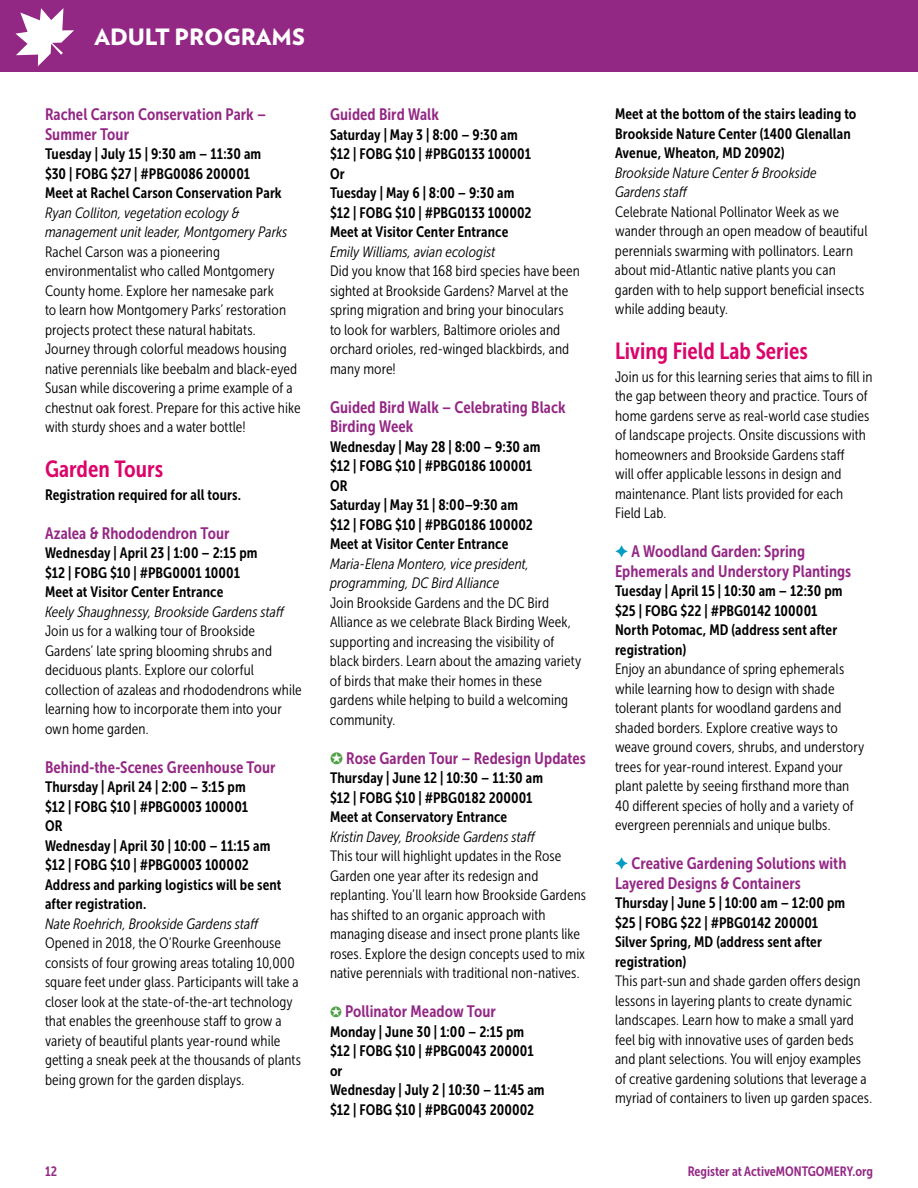
<style>
.page{position:relative;width:918px;height:1188px;background:#fff}
.page>*{position:absolute;margin:0;border:0;box-sizing:border-box;transform-origin:0 0}
.t1{font:23.25px "Museo Sans Cond 700";color:#db046a}
.t2{font:900 22.5px "Verlag";color:#fff}
.t3{font:16.5px/19.5px "Museo Sans Cond 700";letter-spacing:.005em;color:#932784}
.t4{font:15px/19.5px "Museo Sans Cond 300";letter-spacing:.005em;color:#000}
.t5{font:15px/19.5px "Museo Sans Cond 700";letter-spacing:.005em;color:#000}
.t6{font:italic 15px/19.5px "Museo Sans Cond 300";letter-spacing:.005em;color:#000}
.t7{font:13.5px "Museo Sans Cond 700";color:#932784}
.s1{font-style:italic}
.s2{color:#50a046}
.s3{color:#009bc3}
</style>
<div class="page">
<div style="left:0;top:0;width:918px;height:72px;background:#932784"></div>
<svg style="left:15px;top:8px;width:59px;height:58px"></svg>
<h2 class="t2" style="left:94px;top:18px;width:212px">ADULT PROGRAMS</h2>
<p class="t3" style="left:45px;top:105px;width:223px">Rachel Carson Conservation Park –<br>Summer Tour</p>
<p class="t5" style="left:45px;top:144px;width:238px">Tuesday | July 15 | 9:30 am – 11:30 am $30 | FOBG $27 | #PBG0086 200001<br>Meet at Rachel Carson Conservation Park</p>
<p class="t6" style="left:45px;top:203px;width:244px">Ryan Colliton, vegetation ecology &amp; management unit leader, Montgomery Parks</p>
<p class="t4" style="left:45px;top:242px;width:257px">Rachel Carson was a pioneering environmentalist who called Montgomery County home. Explore her namesake park<br>to learn how Montgomery Parks’ restoration projects protect these natural habitats.<br>Journey through colorful meadows housing native perennials like beebalm and black-eyed Susan while discovering a prime example of a chestnut oak forest. Prepare for this active hike with sturdy shoes and a water bottle!</p>
<h3 class="t1" style="left:45px;top:456px;width:120px">Garden Tours</h3>
<p class="t5" style="left:45px;top:485px;width:198px">Registration required for all tours.</p>
<p class="t3" style="left:45px;top:523px;width:186px">Azalea &amp; Rhododendron Tour</p>
<p class="t5" style="left:45px;top:543px;width:214px">Wednesday | April 23 | 1:00 – 2:15 pm $12 | FOBG $10 | #PBG0001 10001</p>
<p class="t5" style="left:45px;top:582px;width:180px">Meet at Visitor Center Entrance</p>
<p class="t4" style="left:45px;top:602px;width:258px"><span class="s1">Keely Shaughnessy, Brookside Gardens staff </span>Join us for a walking tour of Brookside Gardens’ late spring blooming shrubs and deciduous plants. Explore our colorful collection of azaleas and rhododendrons while learning how to incorporate them into your own home garden.</p>
<p class="t3" style="left:45px;top:757px;width:232px">Behind-the-Scenes Greenhouse Tour</p>
<p class="t5" style="left:45px;top:777px;width:202px">Thursday | April 24 | 2:00 – 3:15 pm</p>
<p class="t5" style="left:45px;top:797px;width:205px">$12 | FOBG $10 | #PBG0003 100001</p>
<p class="t5" style="left:45px;top:816px;width:19px">OR</p>
<p class="t5" style="left:45px;top:836px;width:227px">Wednesday | April 30 | 10:00 – 11:15 am</p>
<p class="t5" style="left:45px;top:855px;width:205px">$12 | FOBG $10 | #PBG0003 100002</p>
<p class="t5" style="left:45px;top:875px;width:238px">Address and parking logistics will be sent after registration.</p>
<p class="t6" style="left:45px;top:914px;width:216px">Nate Roehrich, Brookside Gardens staff</p>
<p class="t4" style="left:45px;top:934px;width:258px">Opened in 2018, the O’Rourke Greenhouse consists of four growing areas totaling 10,000 square feet under glass. Participants will take a closer look at the state-of-the-art technology that enables the greenhouse staff to grow a variety of beautiful plants year-round while getting a sneak peek at the thousands of plants being grown for the garden displays.</p>
<p class="t3" style="left:330px;top:105px;width:110px">Guided Bird Walk</p>
<p class="t5" style="left:330px;top:125px;width:189px">Saturday | May 3 | 8:00 – 9:30 am</p>
<p class="t5" style="left:330px;top:144px;width:203px">$12 | FOBG $10 | #PBG0133 100001</p>
<p class="t5" style="left:330px;top:164px;width:16px">Or</p>
<p class="t5" style="left:330px;top:183px;width:186px">Tuesday | May 6 | 8:00 – 9:30 am</p>
<p class="t5" style="left:330px;top:203px;width:203px">$12 | FOBG $10 | #PBG0133 100002</p>
<p class="t5" style="left:330px;top:222px;width:180px">Meet at Visitor Center Entrance</p>
<p class="t6" style="left:330px;top:242px;width:167px">Emily Williams, avian ecologist</p>
<p class="t4" style="left:330px;top:262px;width:251px">Did you know that 168 bird species have been sighted at Brookside Gardens? Marvel at the spring migration and bring your binoculars<br>to look for warblers, Baltimore orioles and orchard orioles, red-winged blackbirds, and many more!</p>
<p class="t3" style="left:330px;top:397px;width:237px">Guided Bird Walk – Celebrating Black<br>Birding Week</p>
<p class="t5" style="left:330px;top:437px;width:212px">Wednesday | May 28 | 8:00 – 9:30 am</p>
<p class="t5" style="left:330px;top:456px;width:204px">$12 | FOBG $10 | #PBG0186 100001</p>
<p class="t5" style="left:330px;top:476px;width:19px">OR</p>
<p class="t5" style="left:330px;top:495px;width:190px">Saturday | May 31 | 8:00–9:30 am</p>
<p class="t5" style="left:330px;top:515px;width:204px">$12 | FOBG $10 | #PBG0186 100002</p>
<p class="t5" style="left:330px;top:534px;width:180px">Meet at Visitor Center Entrance</p>
<p class="t6" style="left:330px;top:554px;width:201px">Maria-Elena Montero, vice president, programming, DC Bird Alliance</p>
<p class="t4" style="left:330px;top:593px;width:253px">Join Brookside Gardens and the DC Bird Alliance as we celebrate Black Birding Week, supporting and increasing the visibility of black birders. Learn about the amazing variety of birds that make their homes in these gardens while helping to build a welcoming community.</p>
<p class="t3" style="left:330px;top:748px;width:257px"><span class="s2">✪</span> Rose Garden Tour – Redesign Updates</p>
<p class="t5" style="left:330px;top:768px;width:215px">Thursday | June 12 | 10:30 – 11:30 am</p>
<p class="t5" style="left:330px;top:788px;width:204px">$12 | FOBG $10 | #PBG0182 200001</p>
<p class="t5" style="left:330px;top:807px;width:179px">Meet at Conservatory Entrance</p>
<p class="t6" style="left:330px;top:827px;width:207px">Kristin Davey, Brookside Gardens staff</p>
<p class="t4" style="left:330px;top:847px;width:258px">This tour will highlight updates in the Rose Garden one year after its redesign and replanting. You’ll learn how Brookside Gardens has shifted to an organic approach with managing disease and insect prone plants like roses. Explore the design concepts used to mix native perennials with traditional non-natives.</p>
<p class="t3" style="left:330px;top:1002px;width:167px"><span class="s2">✪</span> Pollinator Meadow Tour</p>
<p class="t5" style="left:330px;top:1022px;width:196px">Monday | June 30 | 1:00 – 2:15 pm</p>
<p class="t5" style="left:330px;top:1041px;width:205px">$12 | FOBG $10 | #PBG0043 200001</p>
<p class="t5" style="left:330px;top:1061px;width:14px">or</p>
<p class="t5" style="left:330px;top:1080px;width:216px">Wednesday | July 2 | 10:30 – 11:45 am</p>
<p class="t5" style="left:330px;top:1100px;width:206px">$12 | FOBG $10 | #PBG0043 200002</p>
<p class="t5" style="left:615px;top:104px;width:243px">Meet at the bottom of the stairs leading to<br>Brookside Nature Center (1400 Glenallan<br>Avenue, Wheaton, MD 20902)</p>
<p class="t6" style="left:615px;top:163px;width:203px">Brookside Nature Center &amp; Brookside<br>Gardens staff</p>
<p class="t4" style="left:615px;top:202px;width:254px">Celebrate National Pollinator Week as we wander through an open meadow of beautiful perennials swarming with pollinators. Learn about mid-Atlantic native plants you can garden with to help support beneficial insects while adding beauty.</p>
<h3 class="t1" style="left:615px;top:338px;width:194px">Living Field Lab Series</h3>
<p class="t4" style="left:615px;top:367px;width:259px">Join us for this learning series that aims to fill in the gap between theory and practice. Tours of home gardens serve as real-world case studies of landscape projects. Onsite discussions with homeowners and Brookside Gardens staff<br>will offer applicable lessons in design and maintenance. Plant lists provided for each Field Lab.</p>
<p class="t3" style="left:615px;top:542px;width:192px"><span class="s3">✦</span> A Woodland Garden: Spring</p>
<p class="t3" style="left:615px;top:561px;width:238px">Ephemerals and Understory Plantings</p>
<p class="t5" style="left:615px;top:581px;width:229px">Tuesday | April 15 | 10:30 am – 12:30 pm</p>
<p class="t5" style="left:615px;top:601px;width:204px">$25 | FOBG $22 | #PBG0142 100001</p>
<p class="t5" style="left:615px;top:620px;width:224px">North Potomac, MD (address sent after registration)</p>
<p class="t4" style="left:615px;top:659px;width:251px">Enjoy an abundance of spring ephemerals while learning how to design with shade tolerant plants for woodland gardens and shaded borders. Explore creative ways to weave ground covers, shrubs, and understory trees for year-round interest. Expand your plant palette by seeing firsthand more than 40 different species of holly and a variety of evergreen perennials and unique bulbs.</p>
<p class="t3" style="left:615px;top:854px;width:233px"><span class="s3">✦</span> Creative Gardening Solutions with</p>
<p class="t3" style="left:615px;top:873px;width:187px">Layered Designs &amp; Containers</p>
<p class="t5" style="left:615px;top:893px;width:232px">Thursday | June 5 | 10:00 am – 12:00 pm</p>
<p class="t5" style="left:615px;top:913px;width:205px">$25 | FOBG $22 | #PBG0142 200001</p>
<p class="t5" style="left:615px;top:932px;width:209px">Silver Spring, MD (address sent after registration)</p>
<p class="t4" style="left:615px;top:971px;width:259px">This part-sun and shade garden offers design lessons in layering plants to create dynamic landscapes. Learn how to make a small yard feel big with innovative uses of garden beds and plant selections. You will enjoy examples of creative gardening solutions that leverage a myriad of containers to liven up garden spaces.</p>
<p class="t7" style="left:45px;top:1164px;width:14px">12</p>
<p class="t7" style="left:688px;top:1164px;width:187px">Register at ActiveMONTGOMERY.org</p>
</div>
